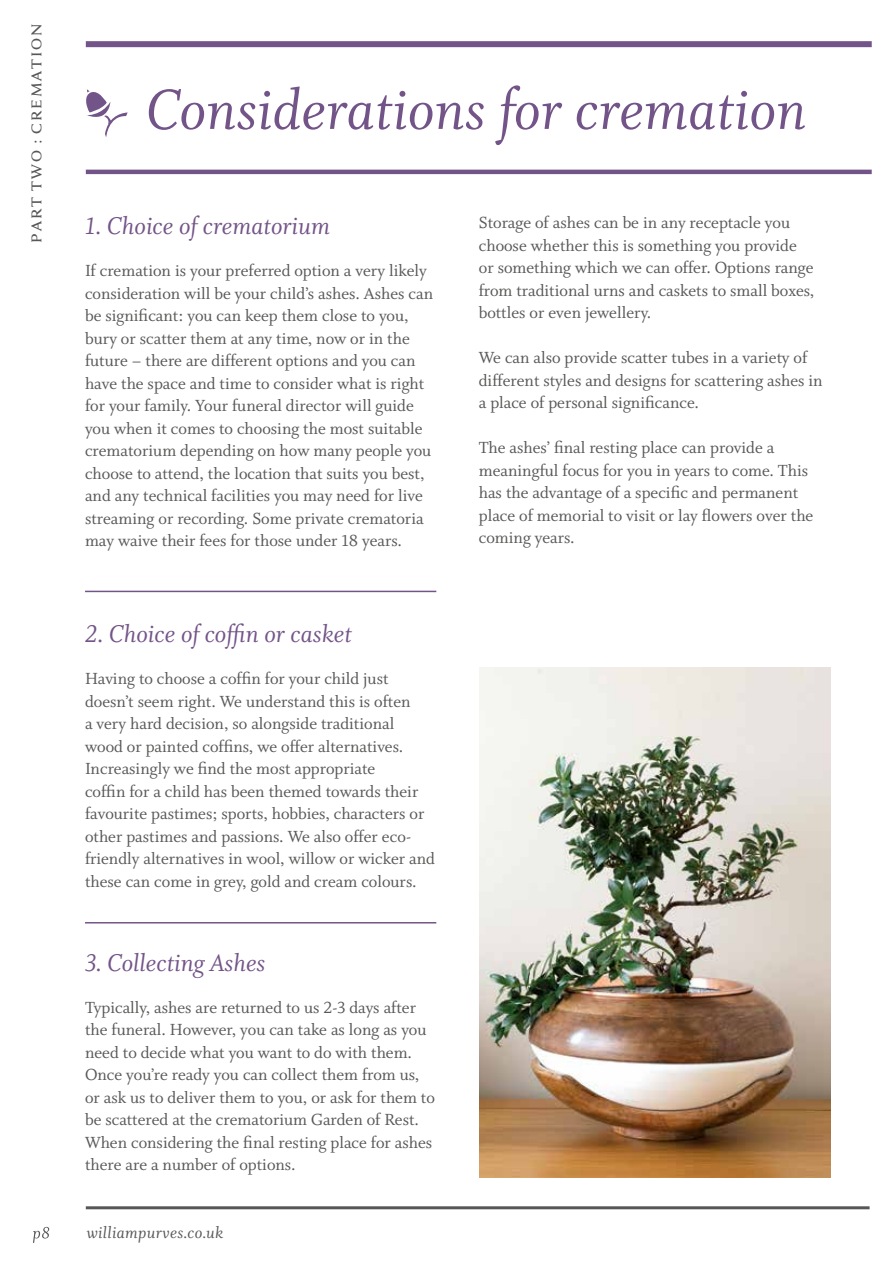
<style>
.page{position:relative;width:893px;height:1263px;background:#fff}
.page>*{position:absolute;margin:0;border:0;box-sizing:border-box;transform-origin:0 0}
.t1{font:63px "Whitman Italic LF";color:#735488}
.t2{font:27px "Whitman Italic LF";color:#735488}
.t3{font:21px "Anziano Pro";color:#575756}
.t4{font:18px/22.5px "Whitman Roman LF";color:#575756}
.t5{font:18px "Whitman Italic LF";letter-spacing:.02em;color:#575756}
</style>
<div class="page">
<hr style="left:86px;top:1206px;width:784px;height:3px;background:#575756">
<svg style="left:33px;top:1227px;width:16px;height:16px"></svg>
<hr style="left:86px;top:170px;width:786px;height:4px;background:#735488">
<div style="left:86px;top:41px;width:786px;height:6px;background:#735488"></div>
<svg style="left:86px;top:89px;width:42px;height:48px"></svg>
<hr style="left:85px;top:591px;width:351px;height:1px;background:#735488">
<hr style="left:85px;top:922px;width:351px;height:1px;background:#735488">
<img style="left:479px;top:668px;width:351px;height:510px">
<p class="t3" style="left:22px;top:244px;width:223px;rotate:-90deg">part two : cremation</p>
<h1 class="t1" style="left:146px;top:75px;width:662px">Considerations for cremation</h1>
<h2 class="t2" style="left:85px;top:211px;width:246px">1. Choice of crematorium</h2>
<p class="t4" style="left:85px;top:260px;width:350px">If cremation is your preferred option a very likely consideration will be your child’s ashes. Ashes can be significant: you can keep them close to you, bury or scatter them at any time, now or in the future – there are different options and you can have the space and time to consider what is right for your family. Your funeral director will guide you when it comes to choosing the most suitable crematorium depending on how many people you choose to attend, the location that suits you best, and any technical facilities you may need for live streaming or recording. Some private crematoria may waive their fees for those under 18 years.</p>
<h2 class="t2" style="left:85px;top:619px;width:268px">2. Choice of coffin or casket</h2>
<p class="t4" style="left:85px;top:668px;width:352px">Having to choose a coffin for your child just doesn’t seem right. We understand this is often<br>a very hard decision, so alongside traditional wood or painted coffins, we offer alternatives.<br>Increasingly we find the most appropriate<br>coffin for a child has been themed towards their favourite pastimes; sports, hobbies, characters or other pastimes and passions. We also offer eco&shy;friendly alternatives in wool, willow or wicker and these can come in grey, gold and cream colours.</p>
<h2 class="t2" style="left:85px;top:948px;width:182px">3. Collecting Ashes</h2>
<p class="t4" style="left:85px;top:996px;width:351px">Typically, ashes are returned to us 2-3 days after the funeral. However, you can take as long as you need to decide what you want to do with them.<br>Once you’re ready you can collect them from us, or ask us to deliver them to you, or ask for them to be scattered at the crematorium Garden of Rest.<br>When considering the final resting place for ashes there are a number of options.</p>
<p class="t5" style="left:87px;top:1223px;width:138px">williampurves.co.uk</p>
<p class="t4" style="left:479px;top:212px;width:337px">Storage of ashes can be in any receptacle you choose whether this is something you provide or something which we can offer. Options range from traditional urns and caskets to small boxes, bottles or even jewellery.</p>
<p class="t4" style="left:479px;top:347px;width:345px">We can also provide scatter tubes in a variety of different styles and designs for scattering ashes in a place of personal significance.</p>
<p class="t4" style="left:479px;top:437px;width:336px">The ashes’ final resting place can provide a meaningful focus for you in years to come. This has the advantage of a specific and permanent place of memorial to visit or lay flowers over the coming years.</p>
</div>
